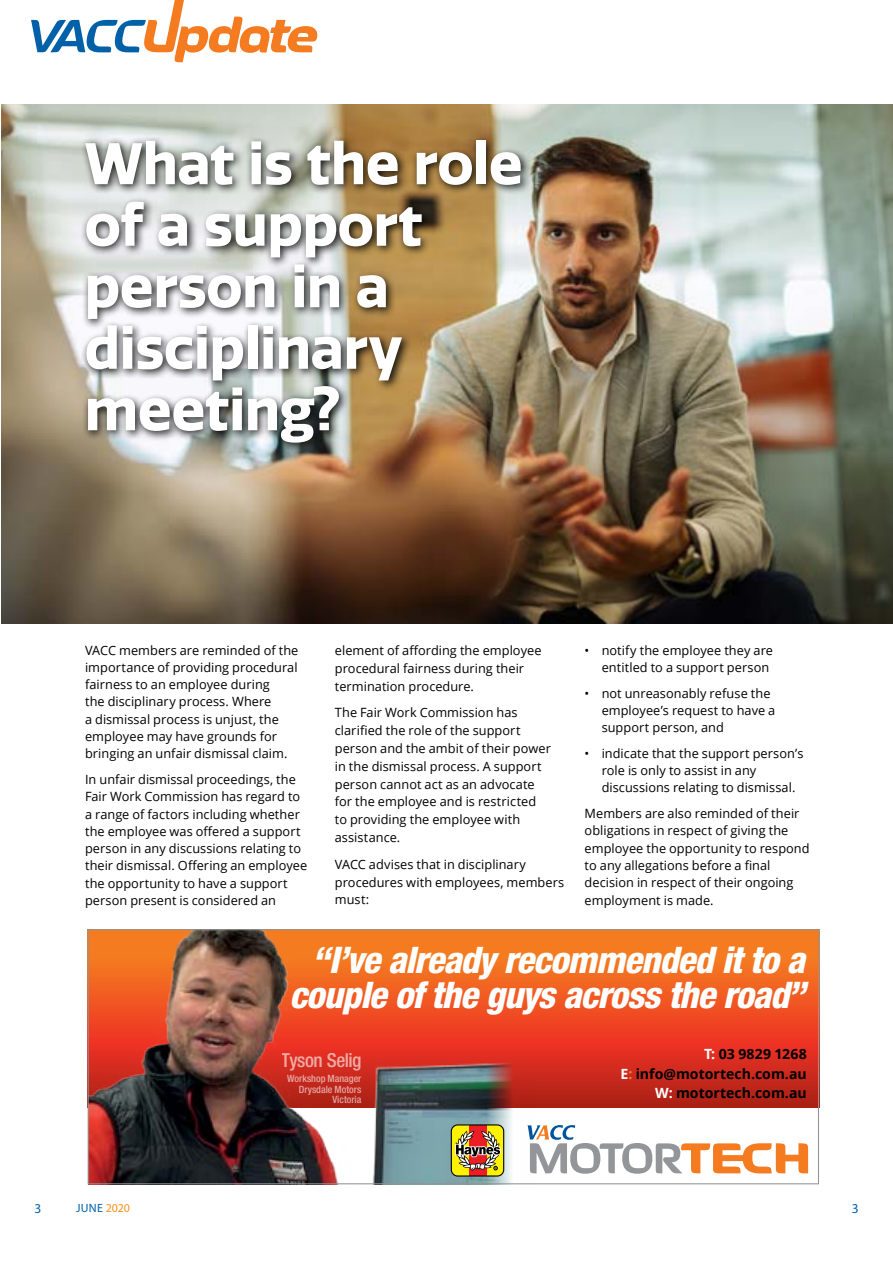
<style>
.page{position:relative;width:893px;height:1263px;background:#fff}
.page>*{position:absolute;margin:0;border:0;box-sizing:border-box;transform-origin:0 0}
.t1{font:700 57px/61.5px "Quatro";letter-spacing:-.01em;color:#fff}
.t2{font:italic 800 condensed 36.75px/34.8px "Helvetica Neue LT Std";letter-spacing:-.025em;color:#fff;text-align:right}
.t3{font:500 condensed 19.35px "Helvetica Neue LT Std";letter-spacing:-.025em;color:#fff}
.t4{font:700 14.1px/19.5px "Open Sans";color:#000;text-align:right}
.t5{font:13.5px "Myriad Pro";color:#0061a8}
.t6{font:12.75px/17.2px "Open Sans";letter-spacing:.005em;color:#000}
.t7{font:12px "Myriad Pro";letter-spacing:.015em;color:#0061a8}
.t8{font:500 condensed 10.05px/10.8px "Helvetica Neue LT Std";color:#fff;text-align:right}
.s1{color:#fff}
.s2{color:#f58032}
.s3{color:#f7901e}
</style>
<div class="page">
<svg style="left:31px;top:0;width:287px;height:63px"></svg>
<svg style="left:536px;top:931px;width:281px;height:176px;background:#e34b1f"></svg>
<img style="left:90px;top:931px;width:446px;height:251px">
<svg style="left:527px;top:1125px;width:281px;height:49px"></svg>
<svg style="left:451px;top:1125px;width:53px;height:51px;background:#bb8a35"></svg>
<div style="left:88px;top:929px;width:731px;height:255px;border:1px solid #929395"></div>
<img style="left:1px;top:105px;width:892px;height:518px">
<div style="left:80px;top:136px;width:453px;height:316px;background:#000;opacity:.9"></div>
<h1 class="t1" style="left:85px;top:134px;width:440px">What is the role of a support person in a disciplinary meeting?</h1>
<p class="t6" style="left:335px;top:641px;width:208px;line-height:17.9px">element of affording the employee procedural fairness during their termination procedure.</p>
<p class="t6" style="left:335px;top:703px;width:218px;line-height:17.9px">The Fair Work Commission has clarified the role of the support person and the ambit of their power in the dismissal process. A support person cannot act as an advocate for the employee and is restricted to providing the employee with assistance.</p>
<p class="t6" style="left:335px;top:855px;width:231px;line-height:17.9px">VACC advises that in disciplinary procedures with employees, members must:</p>
<p class="t6" style="left:585px;top:641px;width:190px;text-align:right">• notify the employee they are entitled to a support person</p>
<p class="t6" style="left:602px;top:684px;width:175px;text-indent:-17px">• not unreasonably refuse the employee’s request to have a support person, and</p>
<p class="t6" style="left:602px;top:744px;width:203px;text-indent:-17px">• indicate that the support person’s role is only to assist in any discussions relating to dismissal.</p>
<p class="t6" style="left:585px;top:805px;width:227px">Members are also reminded of their obligations in respect of giving the employee the opportunity to respond to any allegations before a final decision in respect of their ongoing employment is made.</p>
<h2 class="t2" style="left:289px;top:943px;width:517px">“I’ve already recommended it to a couple of the guys across the road”</h2>
<p class="t4" style="left:620px;top:1044px;width:188px"><span class="s1">T:</span> 03 9829 1268<br><span class="s1">E</span><span class="s2">:</span> info@motortech.com.au<br><span class="s1">W:</span> motortech.com.au</p>
<p class="t6" style="left:85px;top:641px;width:215px">VACC members are reminded of the importance of providing procedural fairness to an employee during<br>the disciplinary process. Where<br>a dismissal process is unjust, the employee may have grounds for bringing an unfair dismissal claim.</p>
<p class="t6" style="left:85px;top:770px;width:224px">In unfair dismissal proceedings, the Fair Work Commission has regard to a range of factors including whether the employee was offered a support person in any discussions relating to their dismissal. Offering an employee the opportunity to have a support person present is considered an</p>
<h3 class="t3" style="left:282px;top:1049px;width:81px">Tyson Selig</h3>
<p class="t8" style="left:287px;top:1073px;width:76px">Workshop Manager<br>Drysdale Motors<br>Victoria</p>
<p class="t5" style="left:34px;top:1200px;width:8px">3</p>
<p class="t7" style="left:76px;top:1201px;width:56px">JUNE <span class="s3">2020</span></p>
<p class="t5" style="left:852px;top:1200px;width:8px">3</p>
</div>
